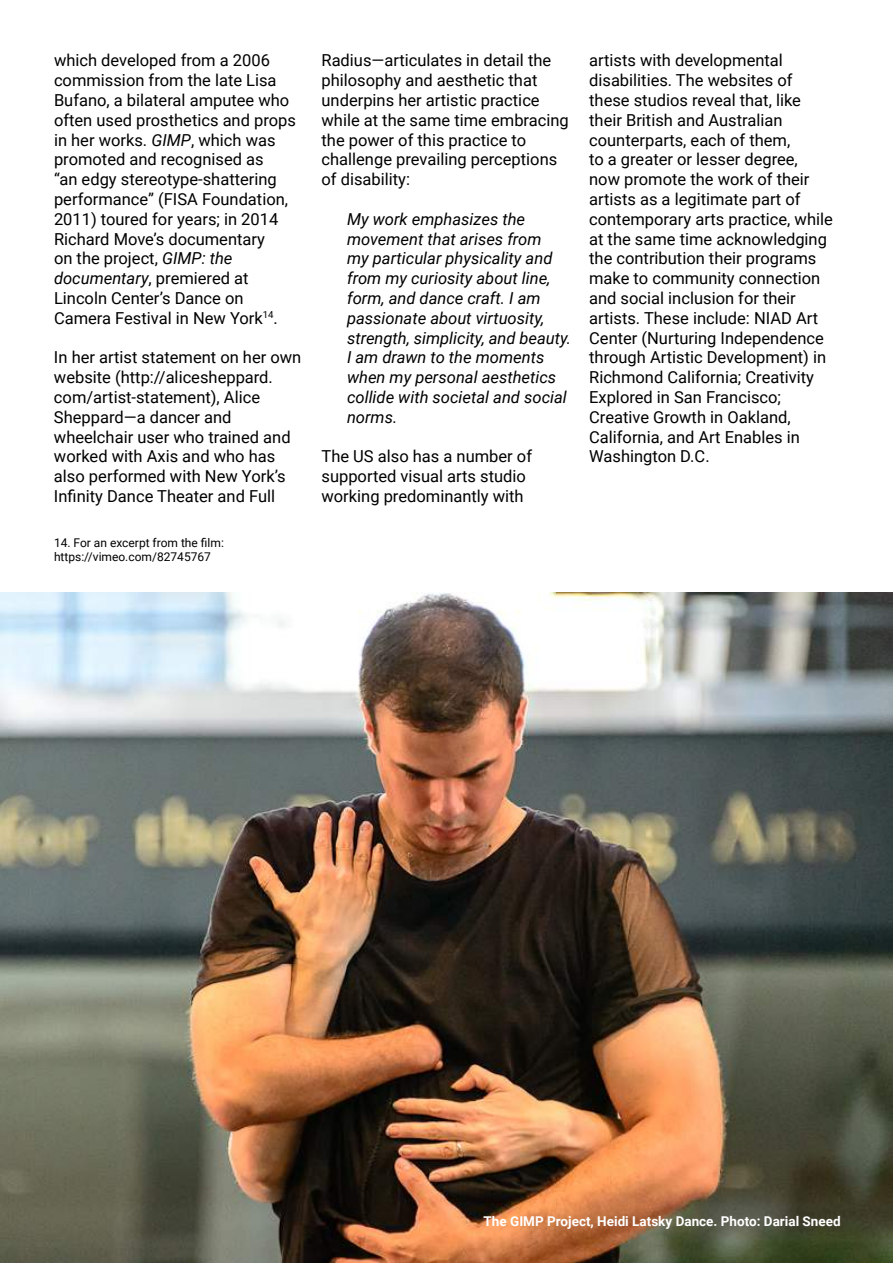
<style>
.page{position:relative;width:893px;height:1263px;background:#fff}
.page>*{position:absolute;margin:0;border:0;box-sizing:border-box;transform-origin:0 0}
.t1{font:16.5px/19.8px "Roboto";color:#000}
.t2{font:italic 16.5px/19.8px "Roboto";color:#000}
.t3{font:700 13.5px "Roboto";color:#fff}
.t4{font:12px/14.4px "Roboto";color:#000}
.s1{font-style:italic}
</style>
<div class="page">
<img style="left:0;top:592px;width:893px;height:671px">
<p class="t1" style="left:54px;top:50px;width:243px">which developed from a 2006 commission from the late Lisa<br>Bufano, a bilateral amputee who often used prosthetics and props in her works. <span class="s1">GIMP</span>, which was promoted and recognised as<br>“an edgy stereotype-shattering performance” (FISA Foundation,<br>2011) toured for years; in 2014<br>Richard Move’s documentary<br>on the project, <span class="s1">GIMP: the documentary</span>, premiered at<br>Lincoln Center’s Dance on<br>Camera Festival in New York<sup>14</sup>.</p>
<p class="t1" style="left:54px;top:347px;width:249px">In her artist statement on her own website (http://alicesheppard. com/artist-statement), Alice<br>Sheppard—a dancer and wheelchair user who trained and worked with Axis and who has also performed with New York’s<br>Infinity Dance Theater and Full</p>
<p class="t4" style="left:54px;top:535px;width:171px">14. For an excerpt from the film: https://vimeo.com/82745767</p>
<p class="t1" style="left:321px;top:50px;width:249px">Radius—articulates in detail the philosophy and aesthetic that underpins her artistic practice while at the same time embracing the power of this practice to challenge prevailing perceptions of disability:</p>
<p class="t2" style="left:347px;top:208px;width:226px">My work emphasizes the movement that arises from<br>my particular physicality and from my curiosity about line, form, and dance craft. I am passionate about virtuosity, strength, simplicity, and beauty.<br>I am drawn to the moments when my personal aesthetics collide with societal and social norms.</p>
<p class="t1" style="left:321px;top:446px;width:212px">The US also has a number of supported visual arts studio working predominantly with</p>
<p class="t1" style="left:589px;top:50px;width:245px">artists with developmental disabilities. The websites of these studios reveal that, like their British and Australian counterparts, each of them,<br>to a greater or lesser degree, now promote the work of their artists as a legitimate part of contemporary arts practice, while at the same time acknowledging the contribution their programs make to community connection and social inclusion for their artists. These include: NIAD Art<br>Center (Nurturing Independence through Artistic Development) in<br>Richmond California; Creativity<br>Explored in San Francisco;<br>Creative Growth in Oakland,<br>California, and Art Enables in<br>Washington D.C.</p>
<p class="t3" style="left:484px;top:1212px;width:359px">The GIMP Project, Heidi Latsky Dance. Photo: Darial Sneed</p>
</div>
